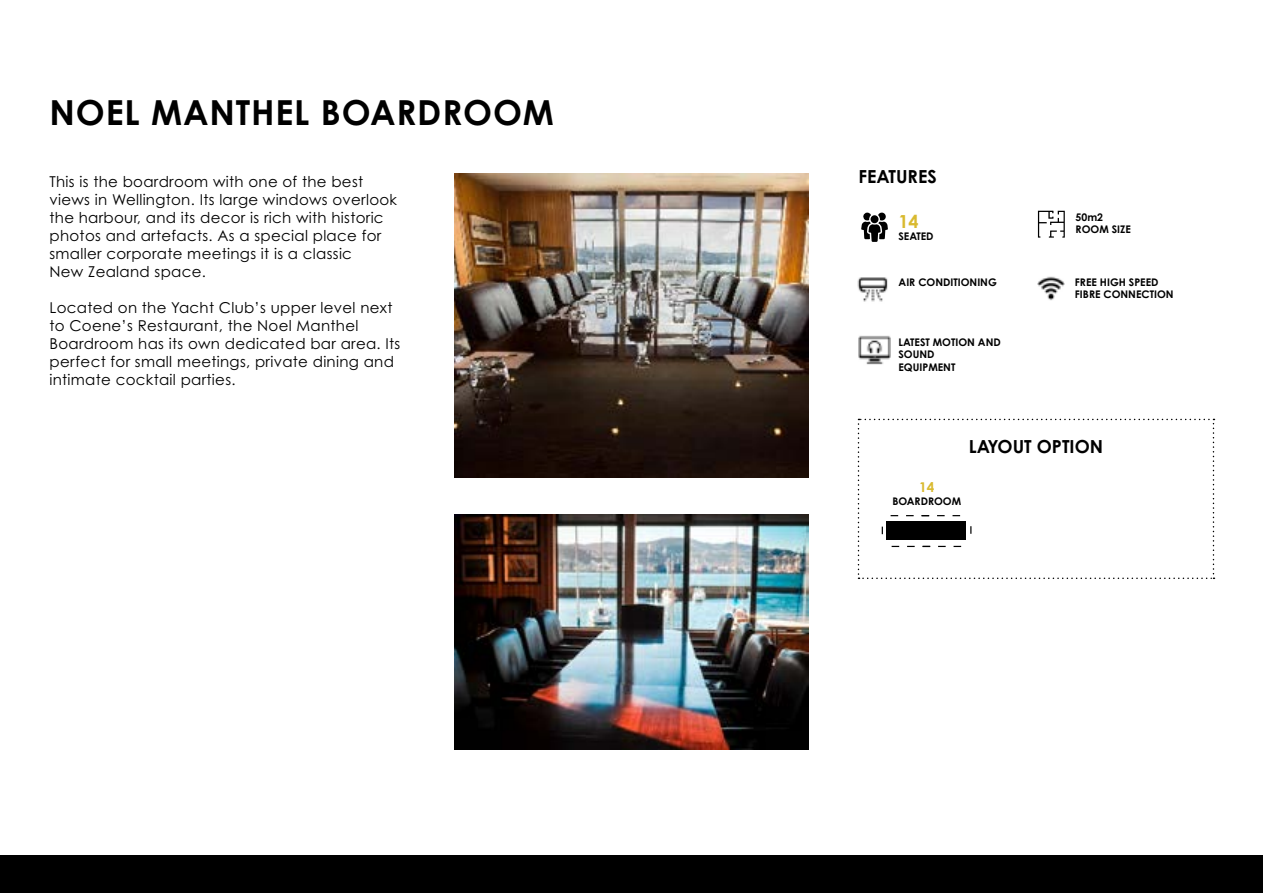
<style>
.page{position:relative;width:1263px;height:893px;background:#fff}
.page>*{position:absolute;margin:0;border:0;box-sizing:border-box;transform-origin:0 0}
.t1{font:700 34.5px "Century Gothic Pro";letter-spacing:.025em;color:#000}
.t2{font:700 18px "Century Gothic Pro";color:#000}
.t3{font:700 18px "Century Gothic Pro";color:#d9ba30}
.t4{font:15px/18px "Century Gothic Pro";letter-spacing:.02em;color:#000}
.t5{font:700 13.5px "Century Gothic Pro";color:#d9ba30}
.t6{font:700 10.5px/12.6px "Century Gothic Pro";color:#000}
</style>
<div class="page">
<div style="left:0;top:855px;width:1263px;height:38px;background:#000"></div>
<svg style="left:1037px;top:210px;width:28px;height:28px"></svg>
<svg style="left:861px;top:212px;width:27px;height:30px"></svg>
<img style="left:858px;top:335px;width:32px;height:30px">
<img style="left:1037px;top:276px;width:28px;height:25px">
<img style="left:857px;top:277px;width:31px;height:25px">
<img style="left:454px;top:173px;width:355px;height:305px">
<svg style="left:858px;top:419px;width:356px;height:160px"></svg>
<img style="left:454px;top:514px;width:355px;height:235px">
<h1 class="t1" style="left:50px;top:91px;width:506px">NOEL MANTHEL BOARDROOM</h1>
<p class="t4" style="left:50px;top:172px;width:349px">This is the boardroom with one of the best views in Wellington. Its large windows overlook the harbour, and its decor is rich with historic photos and artefacts. As a special place for smaller corporate meetings it is a classic<br>New Zealand space.</p>
<p class="t4" style="left:50px;top:298px;width:352px">Located on the Yacht Club’s upper level next to Coene’s Restaurant, the Noel Manthel Boardroom has its own dedicated bar area. Its perfect for small meetings, private dining and intimate cocktail parties.</p>
<p class="t2" style="left:858px;top:166px;width:80px">FEATURES</p>
<p class="t3" style="left:898px;top:210px;width:22px">14</p>
<p class="t6" style="left:898px;top:230px;width:37px">SEATED</p>
<p class="t6" style="left:899px;top:275px;width:100px">AIR CONDITIONING</p>
<p class="t6" style="left:898px;top:335px;width:104px">LATEST MOTION AND<br>SOUND<br>EQUIPMENT</p>
<p class="t6" style="left:1076px;top:210px;width:57px">50m2<br>ROOM SIZE</p>
<p class="t6" style="left:1075px;top:275px;width:100px">FREE HIGH SPEED<br>FIBRE CONNECTION</p>
<p class="t2" style="left:969px;top:436px;width:136px">LAYOUT OPTION</p>
<p class="t5" style="left:919px;top:479px;width:17px">14</p>
<p class="t6" style="left:892px;top:494px;width:70px">BOARDROOM</p>
</div>
